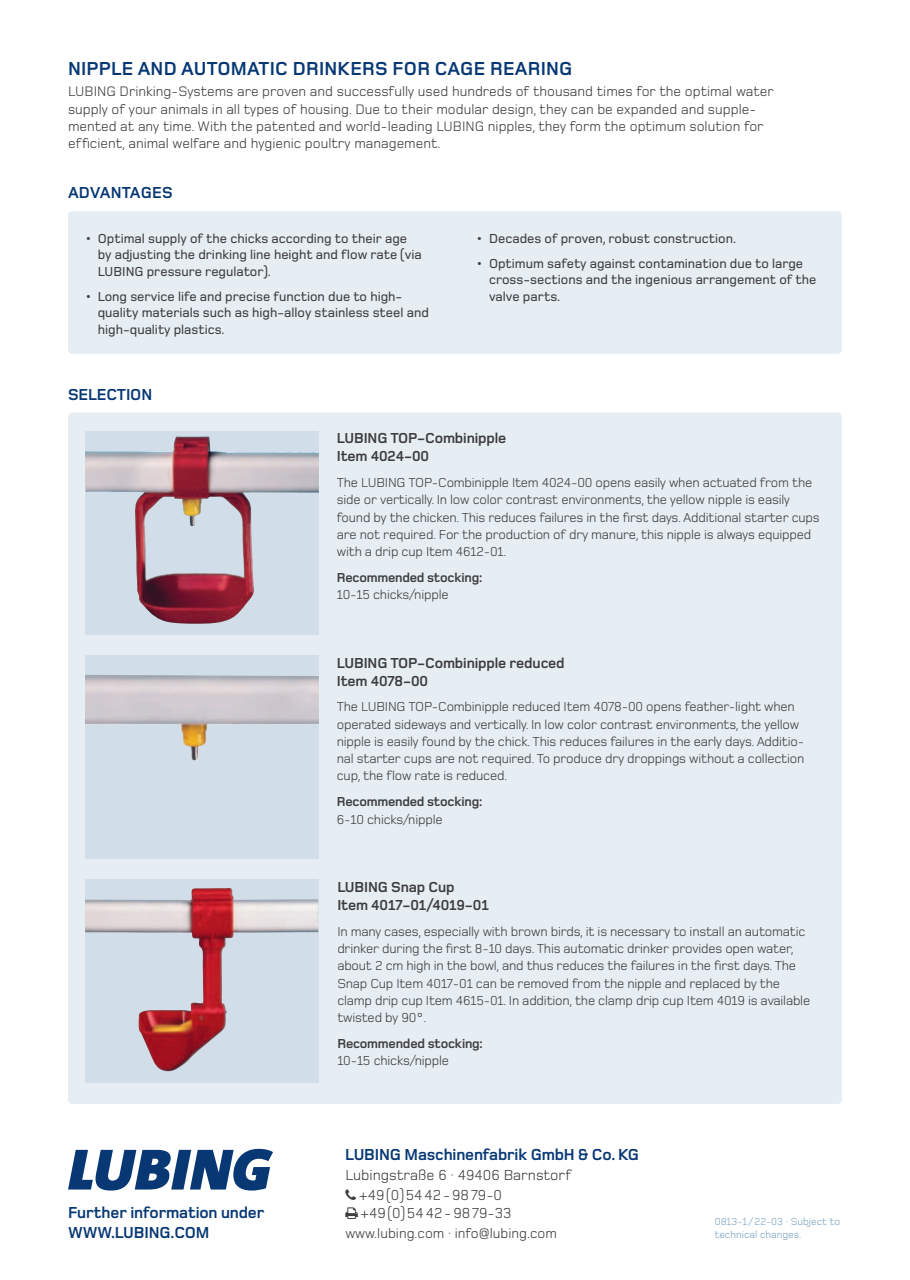
<style>
.page{position:relative;width:910px;height:1280px;background:#fff}
.page>*{position:absolute;margin:0;border:0;box-sizing:border-box;transform-origin:0 0}
.t1{font:700 19.5px "Foundry Monoline";letter-spacing:.01em;color:#073874}
.t2{font:700 16.5px/19.8px "Foundry Monoline";letter-spacing:-.01em;color:#073874}
.t3{font:700 15px/18px "Foundry Monoline";letter-spacing:-.01em;color:#3d3d3e}
.t4{font:15px/20.1px "Foundry Monoline";color:#3d3d3e}
.t5{font:14.25px/17.2px "Foundry Monoline";color:#3d3d3e}
.t6{font:13.5px/17.2px "Foundry Monoline";letter-spacing:-.015em;color:#3d3d3e}
.t7{font:500 13.5px/16.5px "Foundry Monoline";color:#3d3d3e}
.t8{font:700 13.5px "Foundry Monoline";letter-spacing:-.015em;color:#3d3d3e}
.t9{font:10.5px/12.6px "Foundry Monoline";color:#79a0bd}
</style>
<div class="page">
<svg style="left:68px;top:1149px;width:205px;height:41px"></svg>
<div style="left:68px;top:413px;width:774px;height:691px;background:#e6edf3;border-radius:4px"></div>
<div style="left:85px;top:431px;width:234px;height:204px;background:#d1dee9"></div>
<img style="left:85px;top:436px;width:234px;height:188px">
<div style="left:85px;top:655px;width:234px;height:204px;background:#d1dee9"></div>
<img style="left:85px;top:675px;width:234px;height:86px">
<div style="left:85px;top:879px;width:233px;height:204px;background:#d1dee9"></div>
<img style="left:85px;top:888px;width:233px;height:183px">
<div style="left:68px;top:211px;width:774px;height:143px;background:#e6edf3;border-radius:4px"></div>
<h1 class="t1" style="left:68px;top:60px;width:506px">NIPPLE AND AUTOMATIC DRINKERS FOR CAGE REARING</h1>
<p class="t5" style="left:68px;top:83px;width:707px">LUBING Drinking-Systems are proven and successfully used hundreds of thousand times for the optimal water supply of your animals in all types of housing. Due to their modular design, they can be expanded and supple&shy;mented at any time. With the patented and world-leading LUBING nipples, they form the optimum solution for efficient, animal welfare and hygienic poultry management.</p>
<p class="t2" style="left:68px;top:184px;width:106px">ADVANTAGES</p>
<p class="t7" style="left:98px;top:230px;width:325px;text-indent:-13px">• Optimal supply of the chicks according to their age by adjusting the drinking line height and flow rate (via<br>LUBING pressure regulator).</p>
<p class="t7" style="left:98px;top:288px;width:333px;text-indent:-13px">• Long service life and precise function due to high&shy;quality materials such as high-alloy stainless steel and high-quality plastics.</p>
<p class="t2" style="left:68px;top:385px;width:86px">SELECTION</p>
<p class="t7" style="left:476px;top:230px;width:261px">• Decades of proven, robust construction.</p>
<p class="t7" style="left:489px;top:255px;width:329px;text-indent:-13px">• Optimum safety against contamination due to large cross-sections and the ingenious arrangement of the valve parts.</p>
<p class="t3" style="left:337px;top:430px;width:171px">LUBING TOP-Combinipple<br>Item 4024-00</p>
<p class="t6" style="left:337px;top:474px;width:484px">The LUBING TOP-Combinipple Item 4024-00 opens easily when actuated from the side or vertically. In low color contrast environments, the yellow nipple is easily found by the chicken. This reduces failures in the first days. Additional starter cups are not required. For the production of dry manure, this nipple is always equipped with a drip cup Item 4612-01.</p>
<p class="t8" style="left:337px;top:571px;width:147px">Recommended stocking:</p>
<p class="t6" style="left:337px;top:586px;width:113px">10-15 chicks/nipple</p>
<p class="t3" style="left:337px;top:654px;width:229px">LUBING TOP-Combinipple reduced<br>Item 4078-00</p>
<p class="t6" style="left:337px;top:699px;width:469px">The LUBING TOP-Combinipple reduced Item 4078-00 opens feather-light when operated sideways and vertically. In low color contrast environments, the yellow nipple is easily found by the chick. This reduces failures in the early days. Additio&shy;nal starter cups are not required. To produce dry droppings without a collection cup, the flow rate is reduced.</p>
<p class="t8" style="left:337px;top:796px;width:147px">Recommended stocking:</p>
<p class="t6" style="left:337px;top:811px;width:107px">6-10 chicks/nipple</p>
<p class="t2" style="left:68px;top:1203px;width:198px">Further information under<br>WWW.LUBING.COM</p>
<p class="t3" style="left:337px;top:878px;width:153px">LUBING Snap Cup<br>Item 4017-01/4019-01</p>
<p class="t6" style="left:337px;top:923px;width:474px">In many cases, especially with brown birds, it is necessary to install an automatic drinker during the first 8-10 days. This automatic drinker provides open water, about 2 cm high in the bowl, and thus reduces the failures in the first days. The Snap Cup Item 4017-01 can be removed from the nipple and replaced by the clamp drip cup Item 4615-01. In addition, the clamp drip cup Item 4019 is available twisted by 90°.</p>
<p class="t8" style="left:337px;top:1037px;width:147px">Recommended stocking:</p>
<p class="t6" style="left:337px;top:1052px;width:113px">10-15 chicks/nipple</p>
<p class="t2" style="left:345px;top:1145px;width:295px">LUBING Maschinenfabrik GmbH &amp; Co. KG</p>
<p class="t4" style="left:359px;top:1165px;width:214px;text-indent:-14px">Lubingstraße 6 · 49406 Barnstorf +49 (0) 54 42 - 98 79-0</p>
<p class="t4" style="left:361px;top:1203px;width:152px">+49 (0) 54 42 - 98 79-33</p>
<p class="t5" style="left:345px;top:1224px;width:213px">www.lubing.com · info@lubing.com</p>
<p class="t9" style="left:715px;top:1215px;width:127px">0813-1 / 22-03 · Subject to technical changes.</p>
</div>
